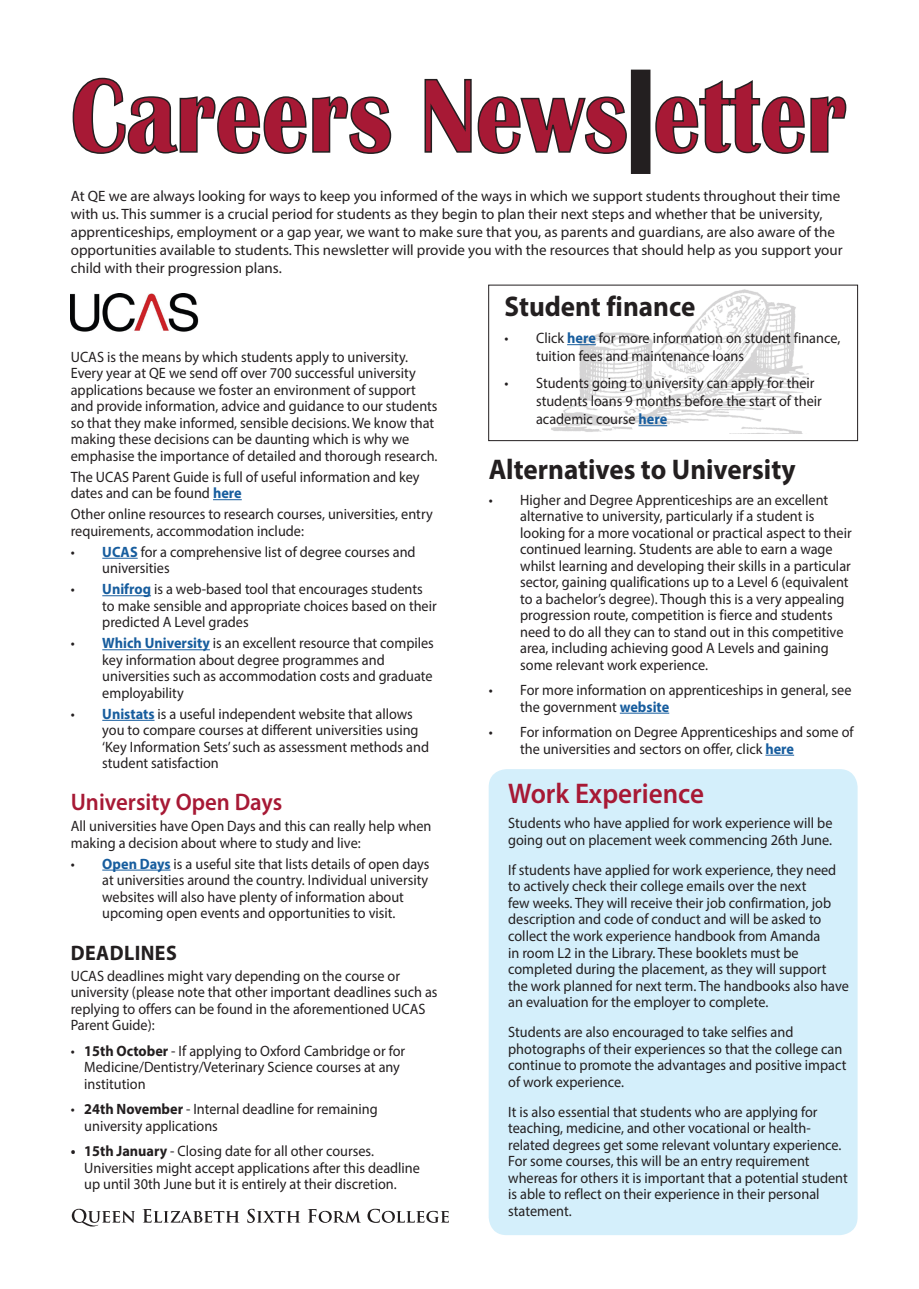
<style>
.page{position:relative;width:919px;height:1289px;background:#fff}
.page>*{position:absolute;margin:0;border:0;box-sizing:border-box;transform-origin:0 0}
.t1{font:700 28.5px "Myriad Pro";color:#231f20;scale:.95 1}
.t2{font:600 28.5px "Myriad Pro";color:#a71935;scale:.95 1}
.t3{font:600 24px "Myriad Pro";color:#a71935;scale:.95 1}
.t4{font:700 21px "Myriad Pro";letter-spacing:.02em;color:#231f20;scale:.95 1}
.t5{font:15px/16.5px "Myriad Pro";color:#231f20;scale:.95 1}
.t6{font:15px/18px "Myriad Pro";color:#231f20}
.s1{font-weight:700;color:#175d9e}
.s2{font-weight:700}
</style>
<div class="page">
<svg style="left:72px;top:77px;width:775px;height:78px"></svg>
<div style="left:631px;top:70px;width:18px;height:103px;background:#231f20"></div>
<div style="left:630px;top:70px;width:20px;height:104px;border:2px solid #231f20"></div>
<div style="left:488px;top:285px;width:369px;height:156px;border:1px solid #231f20"></div>
<svg style="left:213px;top:499px;width:29px;height:1px"></svg>
<hr style="left:102px;top:558px;width:36px;height:1px;background:#175d9e">
<hr style="left:102px;top:595px;width:49px;height:1px;background:#175d9e">
<hr style="left:102px;top:649px;width:108px;height:1px;background:#175d9e">
<hr style="left:102px;top:720px;width:52px;height:1px;background:#175d9e">
<hr style="left:102px;top:869px;width:69px;height:1px;background:#175d9e">
<img style="left:71px;top:294px;width:128px;height:38px">
<img style="left:551px;top:286px;width:257px;height:147px">
<svg style="left:567px;top:344px;width:28px;height:1px"></svg>
<svg style="left:638px;top:425px;width:29px;height:1px"></svg>
<div style="left:488px;top:769px;width:369px;height:466px;background:#d4effb;border-radius:18px"></div>
<hr style="left:619px;top:712px;width:50px;height:1px;background:#175d9e">
<svg style="left:765px;top:754px;width:29px;height:1px"></svg>
<svg style="left:72px;top:1208px;width:377px;height:18px"></svg>
<p class="t6" style="left:71px;top:187px;width:773px">At QE we are always looking for ways to keep you informed of the ways in which we support students throughout their time with us. This summer is a crucial period for students as they begin to plan their next steps and whether that be university, apprenticeships, employment or a gap year, we want to make sure that you, as parents and guardians, are also aware of the opportunities available to students. This newsletter will provide you with the resources that should help as you support your child with their progression plans.</p>
<p class="t5" style="left:71px;top:348px;width:387px">UCAS is the means by which students apply to university.<br>Every year at QE we send off over 700 successful university applications because we foster an environment of support and provide information, advice and guidance to our students so that they make informed, sensible decisions. We know that making these decisions can be daunting which is why we emphasise the importance of detailed and thorough research.</p>
<p class="t5" style="left:71px;top:468px;width:369px">The UCAS Parent Guide is full of useful information and key dates and can be found <span class="s1">here</span></p>
<p class="t5" style="left:71px;top:505px;width:382px">Other online resources to research courses, universities, entry requirements, accommodation include:</p>
<p class="t5" style="left:102px;top:543px;width:331px;text-indent:-32px">• <span class="s1">UCAS</span> for a comprehensive list of degree courses and universities</p>
<p class="t5" style="left:102px;top:580px;width:353px;text-indent:-32px">• <span class="s1">Unifrog</span> is a web-based tool that encourages students to make sensible and appropriate choices based on their predicted A Level grades</p>
<p class="t5" style="left:102px;top:634px;width:350px;text-indent:-32px">• <span class="s1">Which University</span> is an excellent resource that compiles key information about degree programmes and universities such as accommodation costs and graduate employability</p>
<p class="t5" style="left:102px;top:705px;width:345px;text-indent:-32px">• <span class="s1">Unistats</span> is a useful independent website that allows you to compare courses at different universities using ‘Key Information Sets’ such as assessment methods and student satisfaction</p>
<p class="t3" style="left:71px;top:786px;width:224px">University Open Days</p>
<p class="t5" style="left:71px;top:817px;width:381px">All universities have Open Days and this can really help when making a decision about where to study and live:</p>
<p class="t5" style="left:102px;top:855px;width:346px;text-indent:-32px">• <span class="s1">Open Days</span> is a useful site that lists details of open days at universities around the country. Individual university websites will also have plenty of information about upcoming open events and opportunities to visit.</p>
<p class="t4" style="left:71px;top:939px;width:113px">DEADLINES</p>
<p class="t5" style="left:71px;top:967px;width:387px">UCAS deadlines might vary depending on the course or university (please note that other important deadlines such as replying to offers can be found in the aforementioned UCAS Parent Guide):</p>
<p class="t5" style="left:84px;top:1042px;width:339px;text-indent:-14px">• <span class="s2">15th October</span> - If applying to Oxford Cambridge or for<br>Medicine/Dentistry/Veterinary Science courses at any institution</p>
<p class="t5" style="left:84px;top:1100px;width:310px;text-indent:-14px">• <span class="s2">24th November</span> - Internal deadline for remaining university applications</p>
<p class="t5" style="left:84px;top:1142px;width:355px;text-indent:-14px"><span class="s2">• 15th January</span> - Closing date for all other courses.<br>Universities might accept applications after this deadline up until 30th June but it is entirely at their discretion.</p>
<p class="t1" style="left:504px;top:288px;width:202px">Student finance</p>
<p class="t5" style="left:536px;top:329px;width:322px;line-height:18px;text-indent:-32px">• Click <span class="s1">here</span> for more information on student finance, tuition fees and maintenance loans</p>
<p class="t5" style="left:536px;top:374px;width:302px;line-height:18px;text-indent:-32px">• Students going to university can apply for their students loans 9 months before the start of their academic course <span class="s1">here</span></p>
<p class="t1" style="left:488px;top:451px;width:324px">Alternatives to University</p>
<p class="t5" style="left:520px;top:491px;width:350px;text-indent:-32px">• Higher and Degree Apprenticeships are an excellent alternative to university, particularly if a student is looking for a more vocational or practical aspect to their continued learning. Students are able to earn a wage whilst learning and developing their skills in a particular sector, gaining qualifications up to a Level 6 (equivalent to a bachelor’s degree). Though this is a very appealing progression route, competition is fierce and students need to do all they can to stand out in this competitive area, including achieving good A Levels and gaining some relevant work experience.</p>
<p class="t5" style="left:520px;top:681px;width:350px;text-indent:-32px">• For more information on apprenticeships in general, see the government <span class="s1">website</span></p>
<p class="t5" style="left:520px;top:723px;width:352px;text-indent:-32px">• For information on Degree Apprenticeships and some of the universities and sectors on offer, click <span class="s1">here</span></p>
<p class="t2" style="left:508px;top:775px;width:208px">Work Experience</p>
<p class="t5" style="left:508px;top:815px;width:343px">Students who have applied for work experience will be going out on placement week commencing 26th June.</p>
<p class="t5" style="left:508px;top:861px;width:360px">If students have applied for work experience, they need to actively check their college emails over the next<br>few weeks. They will receive their job confirmation, job description and code of conduct and will be asked to collect the work experience handbook from Amanda<br>in room L2 in the Library. These booklets must be completed during the placement, as they will support the work planned for next term. The handbooks also have an evaluation for the employer to complete.</p>
<p class="t5" style="left:508px;top:1023px;width:357px">Students are also encouraged to take selfies and photographs of their experiences so that the college can continue to promote the advantages and positive impact of work experience.</p>
<p class="t5" style="left:508px;top:1103px;width:359px">It is also essential that students who are applying for teaching, medicine, and other vocational or health&shy;related degrees get some relevant voluntary experience.<br>For some courses, this will be an entry requirement whereas for others it is important that a potential student is able to reflect on their experience in their personal statement.</p>
</div>
